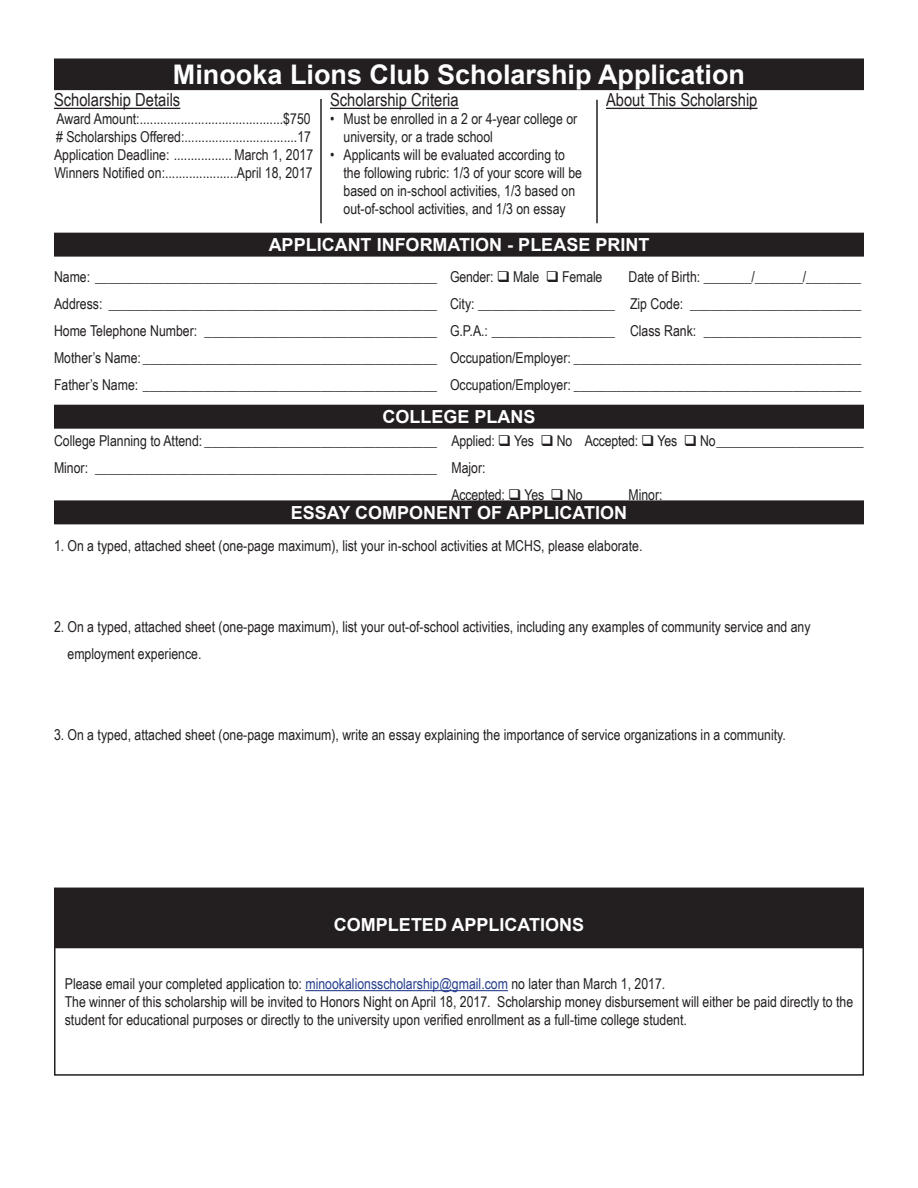
<style>
.page{position:relative;width:918px;height:1188px;background:#fff}
.page>*{position:absolute;margin:0;border:0;box-sizing:border-box;transform-origin:0 0}
.t1{font:700 27px "Arial";color:#fff}
.t2{font:700 18px "Arial";color:#fff}
.t3{font:18px "Arial Narrow";color:#231f20}
.t4{font:15px/18px "Arial Narrow";color:#231f20}
.s1{color:#253f8e}
</style>
<div class="page">
<div style="left:55px;top:888px;width:808px;height:60px;background:#231f20"></div>
<div style="left:54px;top:889px;width:810px;height:187px;border:2px solid #231f20"></div>
<div style="left:55px;top:405px;width:808px;height:23px;background:#231f20"></div>
<div style="left:54px;top:405px;width:810px;height:24px;border:2px solid #231f20"></div>
<div style="left:55px;top:233px;width:808px;height:23px;background:#231f20"></div>
<div style="left:54px;top:233px;width:810px;height:24px;border:2px solid #231f20"></div>
<div style="left:55px;top:59px;width:808px;height:30px;background:#231f20"></div>
<div style="left:54px;top:58px;width:810px;height:32px;border:2px solid #231f20"></div>
<hr style="left:54px;top:108px;width:126px;height:1px;background:#231f20">
<hr style="left:606px;top:108px;width:152px;height:1px;background:#231f20">
<hr style="left:330px;top:108px;width:129px;height:1px;background:#231f20">
<hr style="left:320px;top:99px;width:2px;height:124px;background:#231f20">
<hr style="left:596px;top:100px;width:2px;height:123px;background:#231f20">
<div style="left:55px;top:501px;width:808px;height:23px;background:#231f20"></div>
<div style="left:54px;top:500px;width:810px;height:24px;border:2px solid #231f20"></div>
<hr style="left:306px;top:990px;width:202px;height:1px;background:#253f8e">
<p class="t1" style="left:173px;top:57px;width:574px">Minooka Lions Club Scholarship Application</p>
<p class="t3" style="left:54px;top:87px;width:128px">Scholarship Details</p>
<p class="t4" style="left:56px;top:110px;width:256px">Award Amount:..........................................$750</p>
<p class="t4" style="left:56px;top:128px;width:256px"># Scholarships Offered:.................................17</p>
<p class="t4" style="left:54px;top:146px;width:261px">Application Deadline: ................. March 1, 2017</p>
<p class="t4" style="left:54px;top:164px;width:260px">Winners Notified on:.....................April 18, 2017</p>
<p class="t3" style="left:330px;top:87px;width:130px">Scholarship Criteria</p>
<p class="t4" style="left:344px;top:110px;width:235px;text-indent:-14px">• Must be enrolled in a 2 or 4-year college or university, or a trade school</p>
<p class="t4" style="left:344px;top:146px;width:240px;text-indent:-14px">• Applicants will be evaluated according to the following rubric: 1/3 of your score will be based on in-school activities, 1/3 based on out-of-school activities, and 1/3 on essay</p>
<p class="t3" style="left:606px;top:87px;width:153px">About This Scholarship</p>
<p class="t2" style="left:269px;top:233px;width:382px">APPLICANT INFORMATION - PLEASE PRINT</p>
<p class="t4" style="left:54px;top:267px;width:550px">Name: __________________________________________________ Gender: ❑ Male ❑ Female</p>
<p class="t4" style="left:629px;top:267px;width:234px">Date of Birth: _______/_______/________</p>
<p class="t4" style="left:54px;top:294px;width:809px">Address: ________________________________________________ City: ____________________ Zip Code: _________________________</p>
<p class="t4" style="left:54px;top:321px;width:809px">Home Telephone Number: __________________________________ G.P.A.: __________________ Class Rank: _______________________</p>
<p class="t4" style="left:54px;top:348px;width:809px">Mother’s Name: ___________________________________________ Occupation/Employer: __________________________________________</p>
<p class="t4" style="left:54px;top:375px;width:809px">Father’s Name: ___________________________________________ Occupation/Employer: __________________________________________</p>
<p class="t2" style="left:382px;top:405px;width:155px">COLLEGE PLANS</p>
<p class="t4" style="left:54px;top:426px;width:811px;line-height:27px">College Planning to Attend: __________________________________ Applied: ❑ Yes ❑ No Accepted: ❑ Yes ❑ No______________________<br>Minor: __________________________________________________ Major:</p>
<p class="t4" style="left:452px;top:485px;width:133px">Accepted: ❑ Yes ❑ No</p>
<p class="t2" style="left:291px;top:501px;width:338px">ESSAY COMPONENT OF APPLICATION</p>
<p class="t4" style="left:54px;top:536px;width:590px">1. On a typed, attached sheet (one-page maximum), list your in-school activities at MCHS, please elaborate.</p>
<p class="t4" style="left:68px;top:613px;width:745px;line-height:27px;text-indent:-14px">2. On a typed, attached sheet (one-page maximum), list your out-of-school activities, including any examples of community service and any employment experience.</p>
<p class="t4" style="left:54px;top:725px;width:733px">3. On a typed, attached sheet (one-page maximum), write an essay explaining the importance of service organizations in a community.</p>
<p class="t2" style="left:334px;top:913px;width:252px">COMPLETED APPLICATIONS</p>
<p class="t4" style="left:65px;top:974px;width:602px">Please email your completed application to: <span class="s1">minookalionsscholarship@gmail.com</span> no later than March 1, 2017.</p>
<p class="t4" style="left:65px;top:992px;width:790px">The winner of this scholarship will be invited to Honors Night on April 18, 2017. Scholarship money disbursement will either be paid directly to the student for educational purposes or directly to the university upon verified enrollment as a full-time college student.</p>
</div>
